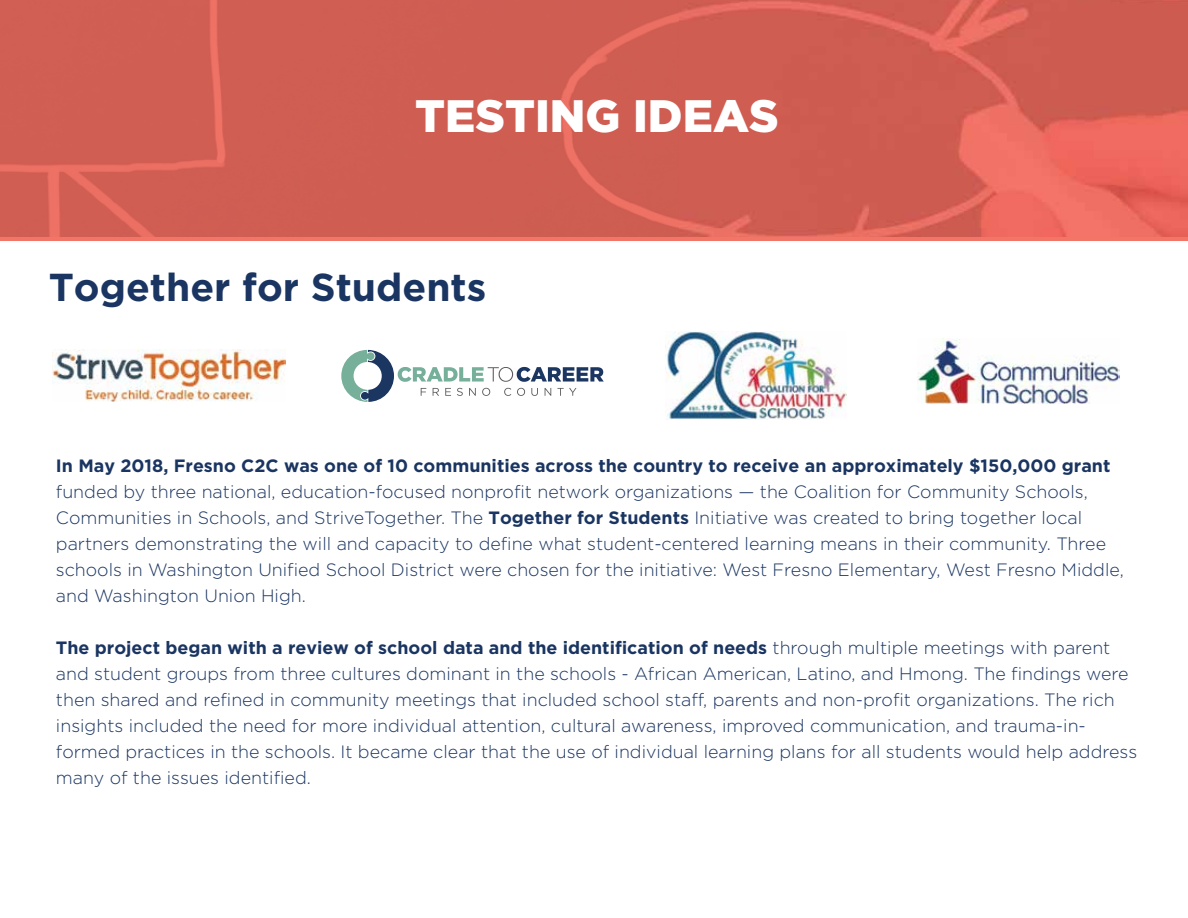
<style>
.page{position:relative;width:1188px;height:918px;background:#fff}
.page>*{position:absolute;margin:0;border:0;box-sizing:border-box;transform-origin:0 0}
.t1{font:900 45.45px "Gotham";color:#fff}
.t2{font:700 39px "Gotham";color:#1a3561}
.t3{font:300 17.85px/26px "Gotham";color:#1a3561}
.t4{font:700 17.85px "Gotham";color:#1a3561}
.s1{font-weight:700}
</style>
<div class="page">
<img style="left:0;top:0;width:1188px;height:237px">
<hr style="left:0;top:237px;width:1188px;height:4px;background:#f37567">
<img style="left:918px;top:339px;width:201px;height:64px">
<img style="left:665px;top:331px;width:181px;height:88px">
<img style="left:52px;top:350px;width:233px;height:51px">
<svg style="left:341px;top:350px;width:263px;height:52px"></svg>
<h1 class="t1" style="left:415px;top:90px;width:365px">TESTING IDEAS</h1>
<h2 class="t2" style="left:49px;top:265px;width:439px">Together for Students</h2>
<p class="t4" style="left:56px;top:456px;width:1056px">In May 2018, Fresno C2C was one of 10 communities across the country to receive an approximately $150,000 grant</p>
<p class="t3" style="left:56px;top:479px;width:1070px">funded by three national, education-focused nonprofit network organizations — the Coalition for Community Schools, Communities in Schools, and StriveTogether. The <span class="s1">Together for Students</span> Initiative was created to bring together local partners demonstrating the will and capacity to define what student-centered learning means in their community. Three schools in Washington Unified School District were chosen for the initiative: West Fresno Elementary, West Fresno Middle, and Washington Union High.</p>
<p class="t3" style="left:56px;top:635px;width:1083px"><span class="s1">The project began with a review of school data and the identification of needs</span> through multiple meetings with parent and student groups from three cultures dominant in the schools - African American, Latino, and Hmong. The findings were then shared and refined in community meetings that included school staff, parents and non-profit organizations. The rich insights included the need for more individual attention, cultural awareness, improved communication, and trauma-in&shy;formed practices in the schools. It became clear that the use of individual learning plans for all students would help address many of the issues identified.</p>
</div>
